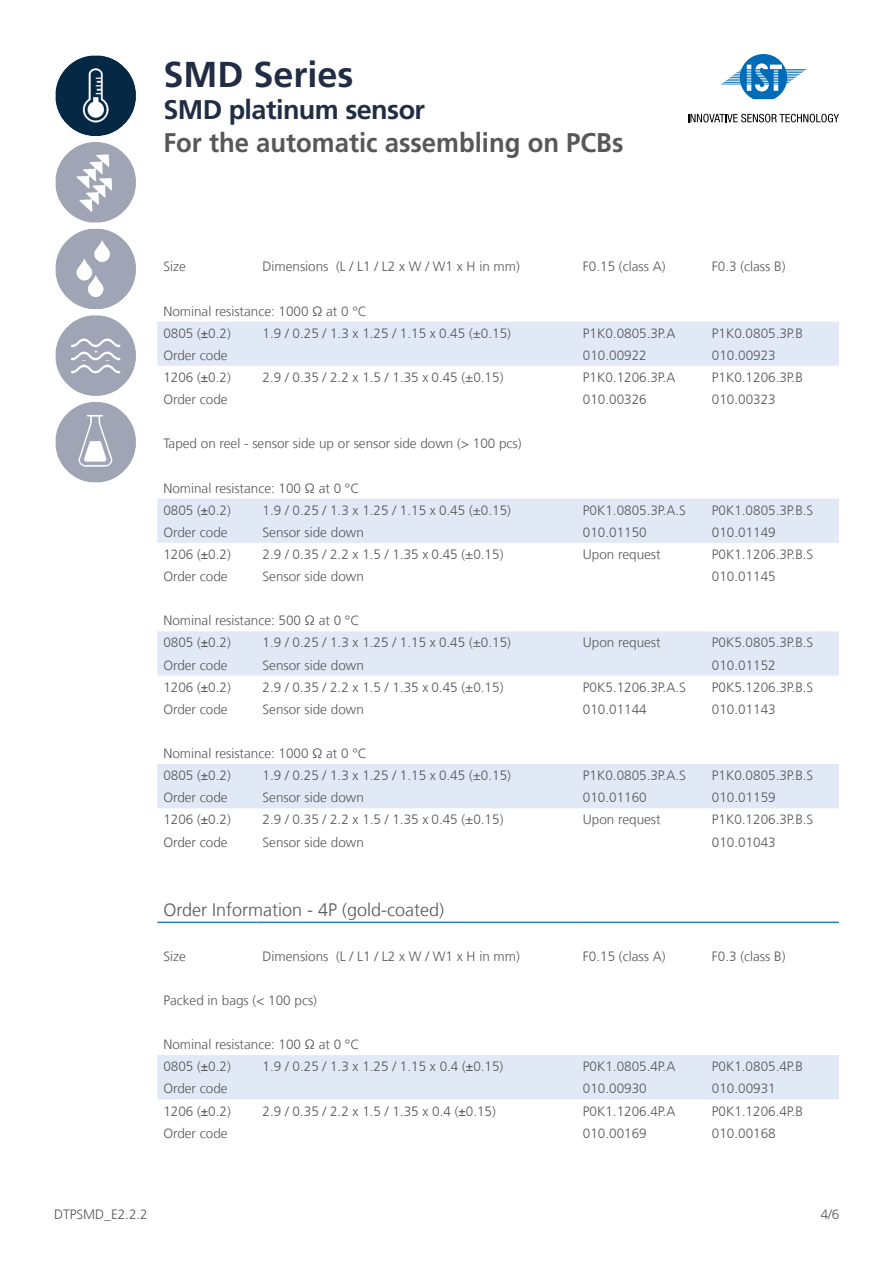
<style>
.page{position:relative;width:893px;height:1263px;background:#fff}
.page>*{position:absolute;margin:0;border:0;box-sizing:border-box;transform-origin:0 0}
.Heading{font:700 36px "Frutiger LT Com";color:#202d44}
.Subheading{font:700 27px "Frutiger LT Com";color:#57585a;scale:.95 1}
.Heading2{font:700 27px "Frutiger LT Com";letter-spacing:-.02em;color:#202d44}
.Subheading-2{font:300 18px "Frutiger LT Com";color:#57585a}
.Text{font:300 13.5px "Frutiger LT Com";color:#57585a}
.s1{font-family:"Arial Narrow";font-weight:400}
</style>
<div class="page">
<img style="left:55px;top:55px;width:81px;height:428px">
<svg style="left:721px;top:54px;width:86px;height:45px"></svg>
<svg style="left:688px;top:114px;width:151px;height:8px"></svg>
<svg style="left:157px;top:321px;width:682px;height:778px"></svg>
<hr style="left:157px;top:921px;width:100px;height:2px;background:#277dc1">
<hr style="left:257px;top:921px;width:194px;height:2px;background:#277dc1">
<hr style="left:451px;top:921px;width:126px;height:2px;background:#277dc1">
<hr style="left:577px;top:921px;width:129px;height:2px;background:#277dc1">
<hr style="left:706px;top:921px;width:133px;height:2px;background:#277dc1">
<p class="Heading" style="left:163px;top:53px;width:192px">SMD Series</p>
<p class="Heading2" style="left:163px;top:94px;width:263px">SMD platinum sensor</p>
<p class="Subheading" style="left:163px;top:126px;width:486px">For the automatic assembling on PCBs</p>
<p class="Text" style="left:163px;top:259px;width:24px">Size</p>
<p class="Text" style="left:263px;top:259px;width:259px">Dimensions (L / L1 / L2 x W / W1 x H in mm)</p>
<p class="Text" style="left:583px;top:259px;width:84px">F0.15 (class A)</p>
<p class="Text" style="left:712px;top:259px;width:75px">F0.3 (class B)</p>
<p class="Text" style="left:163px;top:303px;width:205px">Nominal resistance: 1000 Ω at 0 °C</p>
<p class="Text" style="left:163px;top:325px;width:69px">0805 (<span class="s1">±</span>0.2)</p>
<p class="Text" style="left:263px;top:325px;width:250px">1.9 / 0.25 / 1.3 x 1.25 / 1.15 x 0.45 (±0.15)</p>
<p class="Text" style="left:583px;top:325px;width:94px">P1K0.0805.3P.A</p>
<p class="Text" style="left:712px;top:325px;width:92px">P1K0.0805.3P.B</p>
<p class="Text" style="left:163px;top:347px;width:66px">Order code</p>
<p class="Text" style="left:583px;top:347px;width:65px">010.00922</p>
<p class="Text" style="left:712px;top:347px;width:65px">010.00923</p>
<p class="Text" style="left:163px;top:369px;width:69px">1206 (<span class="s1">±</span>0.2)</p>
<p class="Text" style="left:263px;top:369px;width:242px">2.9 / 0.35 / 2.2 x 1.5 / 1.35 x 0.45 (±0.15)</p>
<p class="Text" style="left:583px;top:369px;width:94px">P1K0.1206.3P.A</p>
<p class="Text" style="left:712px;top:369px;width:92px">P1K0.1206.3P.B</p>
<p class="Text" style="left:163px;top:391px;width:66px">Order code</p>
<p class="Text" style="left:583px;top:391px;width:65px">010.00326</p>
<p class="Text" style="left:712px;top:391px;width:65px">010.00323</p>
<p class="Text" style="left:163px;top:436px;width:360px">Taped on reel - sensor side up or sensor side down (&gt; 100 pcs)</p>
<p class="Text" style="left:163px;top:480px;width:198px">Nominal resistance: 100 Ω at 0 °C</p>
<p class="Text" style="left:163px;top:502px;width:69px">0805 (<span class="s1">±</span>0.2)</p>
<p class="Text" style="left:263px;top:502px;width:250px">1.9 / 0.25 / 1.3 x 1.25 / 1.15 x 0.45 (±0.15)</p>
<p class="Text" style="left:583px;top:502px;width:104px">P0K1.0805.3P.A.S</p>
<p class="Text" style="left:712px;top:502px;width:103px">P0K1.0805.3P.B.S</p>
<p class="Text" style="left:163px;top:524px;width:66px">Order code</p>
<p class="Text" style="left:263px;top:524px;width:103px">Sensor side down</p>
<p class="Text" style="left:583px;top:524px;width:65px">010.01150</p>
<p class="Text" style="left:712px;top:524px;width:65px">010.01149</p>
<p class="Text" style="left:163px;top:546px;width:69px">1206 (<span class="s1">±</span>0.2)</p>
<p class="Text" style="left:263px;top:546px;width:242px">2.9 / 0.35 / 2.2 x 1.5 / 1.35 x 0.45 (±0.15)</p>
<p class="Text" style="left:583px;top:546px;width:79px">Upon request</p>
<p class="Text" style="left:712px;top:546px;width:103px">P0K1.1206.3P.B.S</p>
<p class="Text" style="left:163px;top:568px;width:66px">Order code</p>
<p class="Text" style="left:263px;top:568px;width:103px">Sensor side down</p>
<p class="Text" style="left:712px;top:568px;width:65px">010.01145</p>
<p class="Text" style="left:163px;top:613px;width:198px">Nominal resistance: 500 Ω at 0 °C</p>
<p class="Text" style="left:163px;top:635px;width:69px">0805 (<span class="s1">±</span>0.2)</p>
<p class="Text" style="left:263px;top:635px;width:250px">1.9 / 0.25 / 1.3 x 1.25 / 1.15 x 0.45 (±0.15)</p>
<p class="Text" style="left:583px;top:635px;width:79px">Upon request</p>
<p class="Text" style="left:712px;top:635px;width:103px">P0K5.0805.3P.B.S</p>
<p class="Text" style="left:163px;top:657px;width:66px">Order code</p>
<p class="Text" style="left:263px;top:657px;width:103px">Sensor side down</p>
<p class="Text" style="left:712px;top:657px;width:65px">010.01152</p>
<p class="Text" style="left:163px;top:679px;width:69px">1206 (<span class="s1">±</span>0.2)</p>
<p class="Text" style="left:263px;top:679px;width:242px">2.9 / 0.35 / 2.2 x 1.5 / 1.35 x 0.45 (±0.15)</p>
<p class="Text" style="left:583px;top:679px;width:104px">P0K5.1206.3P.A.S</p>
<p class="Text" style="left:712px;top:679px;width:103px">P0K5.1206.3P.B.S</p>
<p class="Text" style="left:163px;top:701px;width:66px">Order code</p>
<p class="Text" style="left:263px;top:701px;width:103px">Sensor side down</p>
<p class="Text" style="left:583px;top:701px;width:65px">010.01144</p>
<p class="Text" style="left:712px;top:701px;width:65px">010.01143</p>
<p class="Text" style="left:163px;top:745px;width:205px">Nominal resistance: 1000 Ω at 0 °C</p>
<p class="Text" style="left:163px;top:768px;width:69px">0805 (<span class="s1">±</span>0.2)</p>
<p class="Text" style="left:263px;top:768px;width:250px">1.9 / 0.25 / 1.3 x 1.25 / 1.15 x 0.45 (±0.15)</p>
<p class="Text" style="left:583px;top:768px;width:104px">P1K0.0805.3P.A.S</p>
<p class="Text" style="left:712px;top:768px;width:103px">P1K0.0805.3P.B.S</p>
<p class="Text" style="left:163px;top:790px;width:66px">Order code</p>
<p class="Text" style="left:263px;top:790px;width:103px">Sensor side down</p>
<p class="Text" style="left:583px;top:790px;width:65px">010.01160</p>
<p class="Text" style="left:712px;top:790px;width:65px">010.01159</p>
<p class="Text" style="left:163px;top:812px;width:69px">1206 (<span class="s1">±</span>0.2)</p>
<p class="Text" style="left:263px;top:812px;width:242px">2.9 / 0.35 / 2.2 x 1.5 / 1.35 x 0.45 (±0.15)</p>
<p class="Text" style="left:583px;top:812px;width:79px">Upon request</p>
<p class="Text" style="left:712px;top:812px;width:103px">P1K0.1206.3P.B.S</p>
<p class="Text" style="left:163px;top:834px;width:66px">Order code</p>
<p class="Text" style="left:263px;top:834px;width:103px">Sensor side down</p>
<p class="Text" style="left:712px;top:834px;width:65px">010.01043</p>
<p class="Subheading-2" style="left:163px;top:900px;width:282px">Order Information - 4P (gold-coated)</p>
<p class="Text" style="left:163px;top:948px;width:24px">Size</p>
<p class="Text" style="left:263px;top:948px;width:259px">Dimensions (L / L1 / L2 x W / W1 x H in mm)</p>
<p class="Text" style="left:583px;top:948px;width:84px">F0.15 (class A)</p>
<p class="Text" style="left:712px;top:948px;width:75px">F0.3 (class B)</p>
<p class="Text" style="left:163px;top:992px;width:155px">Packed in bags (&lt; 100 pcs)</p>
<p class="Text" style="left:163px;top:1036px;width:198px">Nominal resistance: 100 Ω at 0 °C</p>
<p class="Text" style="left:163px;top:1059px;width:69px">0805 (<span class="s1">±</span>0.2)</p>
<p class="Text" style="left:263px;top:1059px;width:242px">1.9 / 0.25 / 1.3 x 1.25 / 1.15 x 0.4 (<span class="s1">±</span>0.15)</p>
<p class="Text" style="left:583px;top:1059px;width:94px">P0K1.0805.4P.A</p>
<p class="Text" style="left:712px;top:1059px;width:92px">P0K1.0805.4P.B</p>
<p class="Text" style="left:163px;top:1081px;width:66px">Order code</p>
<p class="Text" style="left:583px;top:1081px;width:65px">010.00930</p>
<p class="Text" style="left:712px;top:1081px;width:65px">010.00931</p>
<p class="Text" style="left:163px;top:1103px;width:69px">1206 (<span class="s1">±</span>0.2)</p>
<p class="Text" style="left:263px;top:1103px;width:235px">2.9 / 0.35 / 2.2 x 1.5 / 1.35 x 0.4 (<span class="s1">±</span>0.15)</p>
<p class="Text" style="left:583px;top:1103px;width:94px">P0K1.1206.4P.A</p>
<p class="Text" style="left:712px;top:1103px;width:92px">P0K1.1206.4P.B</p>
<p class="Text" style="left:163px;top:1125px;width:66px">Order code</p>
<p class="Text" style="left:583px;top:1125px;width:65px">010.00169</p>
<p class="Text" style="left:712px;top:1125px;width:65px">010.00168</p>
<p class="Text" style="left:54px;top:1206px;width:95px">DTPSMD_E2.2.2</p>
<p class="Text" style="left:821px;top:1206px;width:20px">4/6</p>
</div>
